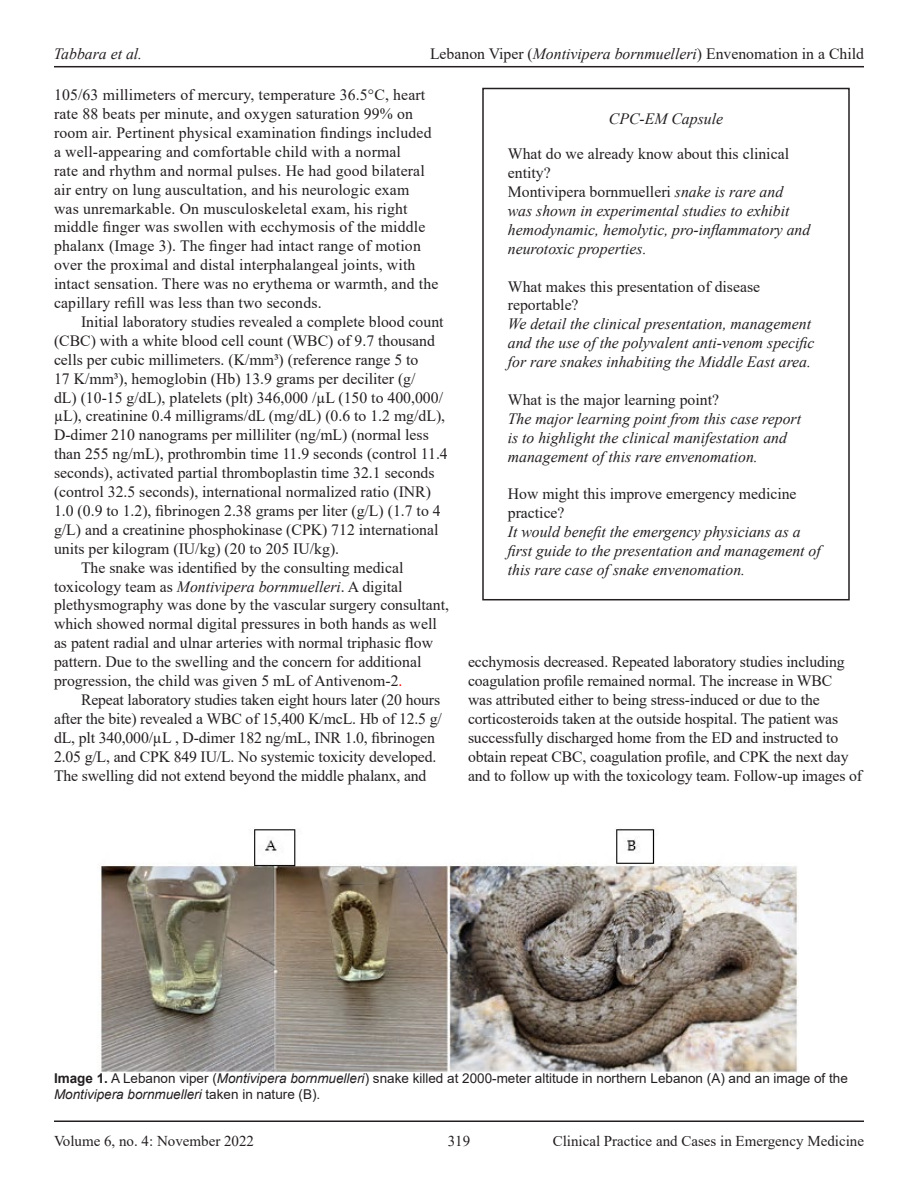
<style>
.page{position:relative;width:918px;height:1188px;background:#fff}
.page>*{position:absolute;margin:0;border:0;box-sizing:border-box;transform-origin:0 0}
.Capsule_Summary_answ{font:15.75px/18.9px "Times New Roman";color:#231f20}
.Capsule_Summary_answ-2{font:italic 15.75px/18.9px "Times New Roman";color:#231f20}
.Body_Text__15{font:italic 15.75px "Times New Roman";color:#231f20}
.t1{font:15px "Times New Roman";color:#231f20}
.t2{font:13.5px/16.2px "Arial";color:#231f20}
.s1{font-style:italic}
.s2{color:#f00}
.s3{font-style:normal}
.s4{font-weight:700}
</style>
<div class="page">
<hr style="left:54px;top:1120px;width:810px;height:2px;background:#231f20">
<hr style="left:54px;top:66px;width:810px;height:1px;background:#231f20">
<div style="left:482px;top:88px;width:368px;height:512px;border:2px solid #231f20"></div>
<img style="left:99px;top:827px;width:699px;height:246px">
<p class="Capsule_Summary_answ-2" style="left:54px;top:44px;width:90px">Tabbara et al.</p>
<p class="Capsule_Summary_answ" style="left:430px;top:44px;width:436px">Lebanon Viper (<span class="s1">Montivipera bornmuelleri</span>) Envenomation in a Child</p>
<p class="Capsule_Summary_answ" style="left:54px;top:85px;width:386px">105/63 millimeters of mercury, temperature 36.5°C, heart rate 88 beats per minute, and oxygen saturation 99% on room air. Pertinent physical examination findings included a well-appearing and comfortable child with a normal<br>rate and rhythm and normal pulses. He had good bilateral air entry on lung auscultation, and his neurologic exam<br>was unremarkable. On musculoskeletal exam, his right middle finger was swollen with ecchymosis of the middle phalanx (Image 3). The finger had intact range of motion over the proximal and distal interphalangeal joints, with intact sensation. There was no erythema or warmth, and the capillary refill was less than two seconds.</p>
<p class="Capsule_Summary_answ" style="left:54px;top:312px;width:395px;text-indent:27px">Initial laboratory studies revealed a complete blood count (CBC) with a white blood cell count (WBC) of 9.7 thousand cells per cubic millimeters. (K/mm3) (reference range 5 to<br>17 K/mm3), hemoglobin (Hb) 13.9 grams per deciliter (g/<br>dL) (10-15 g/dL), platelets (plt) 346,000 /µL (150 to 400,000/ µL), creatinine 0.4 milligrams/dL (mg/dL) (0.6 to 1.2 mg/dL), D-dimer 210 nanograms per milliliter (ng/mL) (normal less than 255 ng/mL), prothrombin time 11.9 seconds (control 11.4 seconds), activated partial thromboplastin time 32.1 seconds (control 32.5 seconds), international normalized ratio (INR)<br>1.0 (0.9 to 1.2), fibrinogen 2.38 grams per liter (g/L) (1.7 to 4 g/L) and a creatinine phosphokinase (CPK) 712 international units per kilogram (IU/kg) (20 to 205 IU/kg).</p>
<p class="Capsule_Summary_answ" style="left:54px;top:557px;width:397px;text-indent:27px">The snake was identified by the consulting medical toxicology team as <span class="s1">Montivipera bornmuelleri</span>. A digital plethysmography was done by the vascular surgery consultant, which showed normal digital pressures in both hands as well as patent radial and ulnar arteries with normal triphasic flow pattern. Due to the swelling and the concern for additional progression, the child was given 5 mL of Antivenom-2<span class="s2">.</span></p>
<p class="Capsule_Summary_answ" style="left:54px;top:690px;width:389px;text-indent:27px">Repeat laboratory studies taken eight hours later (20 hours after the bite) revealed a WBC of 15,400 K/mcL. Hb of 12.5 g/ dL, plt 340,000/µL , D-dimer 182 ng/mL, INR 1.0, fibrinogen 2.05 g/L, and CPK 849 IU/L. No systemic toxicity developed.<br>The swelling did not extend beyond the middle phalanx, and</p>
<p class="Body_Text__15" style="left:609px;top:108px;width:116px">CPC-EM Capsule</p>
<p class="Capsule_Summary_answ" style="left:508px;top:144px;width:283px">What do we already know about this clinical entity?</p>
<p class="Capsule_Summary_answ-2" style="left:508px;top:182px;width:304px"><span class="s3">Montivipera bornmuelleri</span> snake is rare and was shown in experimental studies to exhibit hemodynamic, hemolytic, pro-inflammatory and neurotoxic properties.</p>
<p class="Capsule_Summary_answ" style="left:508px;top:276px;width:254px">What makes this presentation of disease reportable?</p>
<p class="Capsule_Summary_answ-2" style="left:508px;top:314px;width:308px">We detail the clinical presentation, management and the use of the polyvalent anti-venom specific for rare snakes inhabiting the Middle East area.</p>
<p class="Capsule_Summary_answ" style="left:508px;top:390px;width:213px">What is the major learning point?</p>
<p class="Capsule_Summary_answ-2" style="left:508px;top:409px;width:295px">The major learning point from this case report is to highlight the clinical manifestation and management of this rare envenomation.</p>
<p class="Capsule_Summary_answ" style="left:508px;top:484px;width:290px">How might this improve emergency medicine practice?</p>
<p class="Capsule_Summary_answ-2" style="left:508px;top:522px;width:315px">It would benefit the emergency physicians as a first guide to the presentation and management of this rare case of snake envenomation.</p>
<p class="Capsule_Summary_answ" style="left:468px;top:652px;width:396px">ecchymosis decreased. Repeated laboratory studies including coagulation profile remained normal. The increase in WBC<br>was attributed either to being stress-induced or due to the corticosteroids taken at the outside hospital. The patient was successfully discharged home from the ED and instructed to obtain repeat CBC, coagulation profile, and CPK the next day and to follow up with the toxicology team. Follow-up images of</p>
<p class="t2" style="left:54px;top:1070px;width:795px"><span class="s4">Image 1.</span> A Lebanon viper (<span class="s1">Montivipera bornmuelleri</span>) snake killed at 2000-meter altitude in northern Lebanon (A) and an image of the<br><span class="s1">Montivipera bornmuelleri</span> taken in nature (B).</p>
<p class="t1" style="left:54px;top:1130px;width:202px">Volume 6, no. 4: November 2022</p>
<p class="t1" style="left:448px;top:1130px;width:24px">319</p>
<p class="t1" style="left:553px;top:1130px;width:313px">Clinical Practice and Cases in Emergency Medicine</p>
</div>
